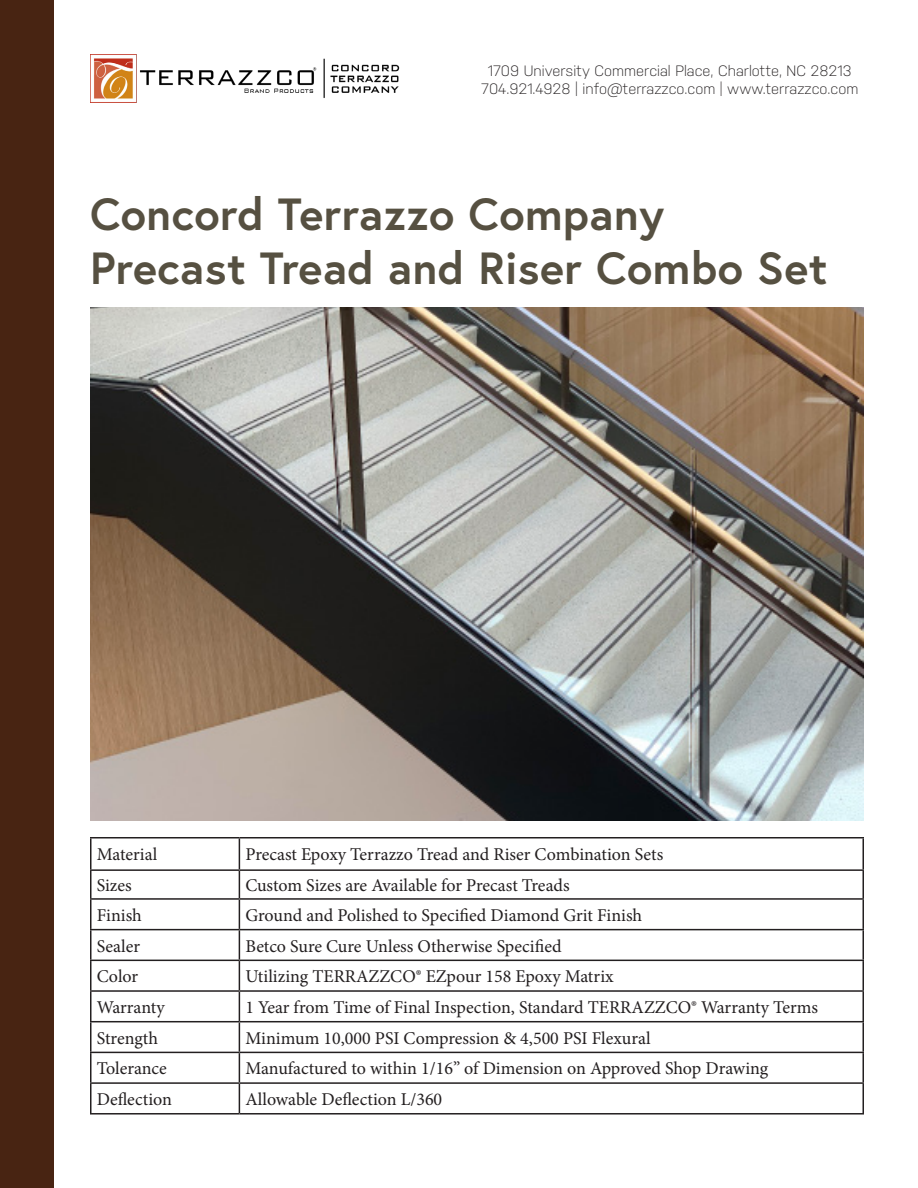
<style>
.page{position:relative;width:918px;height:1188px;background:#fff}
.page>*{position:absolute;margin:0;border:0;box-sizing:border-box;transform-origin:0 0}
.t1{font:700 45px "Europa";letter-spacing:.01em;color:#565041}
.t2{font:18px "Minion Pro";color:#231f20}
.t3{font:300 15px "Nudista";color:#231f20}
</style>
<div class="page">
<div style="left:1px;top:1px;width:53px;height:1187px;background:#482412"></div>
<img style="left:90px;top:54px;width:310px;height:49px">
<hr style="left:90px;top:837px;width:149px;height:1px;background:#231f20">
<hr style="left:90px;top:839px;width:2px;height:30px;background:#231f20">
<hr style="left:239px;top:837px;width:625px;height:1px;background:#231f20">
<hr style="left:862px;top:839px;width:2px;height:30px;background:#231f20">
<hr style="left:90px;top:869px;width:149px;height:2px;background:#231f20">
<hr style="left:90px;top:871px;width:2px;height:27px;background:#231f20">
<hr style="left:239px;top:869px;width:625px;height:2px;background:#231f20">
<hr style="left:862px;top:871px;width:2px;height:27px;background:#231f20">
<hr style="left:90px;top:898px;width:149px;height:2px;background:#231f20">
<hr style="left:90px;top:900px;width:2px;height:29px;background:#231f20">
<hr style="left:239px;top:898px;width:625px;height:2px;background:#231f20">
<hr style="left:862px;top:900px;width:2px;height:29px;background:#231f20">
<hr style="left:90px;top:929px;width:149px;height:1px;background:#231f20">
<hr style="left:90px;top:930px;width:2px;height:30px;background:#231f20">
<hr style="left:239px;top:929px;width:625px;height:1px;background:#231f20">
<hr style="left:862px;top:930px;width:2px;height:30px;background:#231f20">
<hr style="left:90px;top:960px;width:149px;height:1px;background:#231f20">
<hr style="left:90px;top:961px;width:2px;height:29px;background:#231f20">
<hr style="left:239px;top:960px;width:625px;height:1px;background:#231f20">
<hr style="left:862px;top:961px;width:2px;height:29px;background:#231f20">
<hr style="left:90px;top:990px;width:149px;height:2px;background:#231f20">
<hr style="left:90px;top:992px;width:2px;height:29px;background:#231f20">
<hr style="left:239px;top:990px;width:625px;height:2px;background:#231f20">
<hr style="left:862px;top:992px;width:2px;height:29px;background:#231f20">
<hr style="left:90px;top:1021px;width:149px;height:1px;background:#231f20">
<hr style="left:90px;top:1022px;width:2px;height:30px;background:#231f20">
<hr style="left:239px;top:1021px;width:625px;height:1px;background:#231f20">
<hr style="left:862px;top:1022px;width:2px;height:30px;background:#231f20">
<hr style="left:90px;top:1052px;width:149px;height:1px;background:#231f20">
<hr style="left:90px;top:1053px;width:2px;height:29px;background:#231f20">
<hr style="left:239px;top:1052px;width:625px;height:1px;background:#231f20">
<hr style="left:862px;top:1053px;width:2px;height:29px;background:#231f20">
<hr style="left:90px;top:1082px;width:149px;height:2px;background:#231f20">
<hr style="left:90px;top:1084px;width:2px;height:29px;background:#231f20">
<hr style="left:239px;top:1082px;width:625px;height:2px;background:#231f20">
<svg style="left:91px;top:838px;width:149px;height:275px"></svg>
<hr style="left:862px;top:1084px;width:2px;height:29px;background:#231f20">
<hr style="left:90px;top:1113px;width:149px;height:2px;background:#231f20">
<hr style="left:239px;top:1113px;width:625px;height:2px;background:#231f20">
<img style="left:90px;top:308px;width:774px;height:513px">
<p class="t3" style="left:488px;top:62px;width:365px">1709 University Commercial Place, Charlotte, NC 28213</p>
<p class="t3" style="left:481px;top:80px;width:379px">704.921.4928 | info@terrazzco.com | www.terrazzco.com</p>
<p class="t1" style="left:90px;top:183px;width:576px">Concord Terrazzo Company</p>
<p class="t1" style="left:90px;top:237px;width:739px">Precast Tread and Riser Combo Set</p>
<p class="t2" style="left:97px;top:843px;width:62px">Material</p>
<p class="t2" style="left:245px;top:843px;width:419px">Precast Epoxy Terrazzo Tread and Riser Combination Sets</p>
<p class="t2" style="left:97px;top:873px;width:37px">Sizes</p>
<p class="t2" style="left:245px;top:873px;width:326px">Custom Sizes are Available for Precast Treads</p>
<p class="t2" style="left:97px;top:903px;width:47px">Finish</p>
<p class="t2" style="left:245px;top:903px;width:398px">Ground and Polished to Specified Diamond Grit Finish</p>
<p class="t2" style="left:97px;top:934px;width:45px">Sealer</p>
<p class="t2" style="left:245px;top:934px;width:318px">Betco Sure Cure Unless Otherwise Specified</p>
<p class="t2" style="left:97px;top:964px;width:43px">Color</p>
<p class="t2" style="left:245px;top:964px;width:370px">Utilizing TERRAZZCO® EZpour 158 Epoxy Matrix</p>
<p class="t2" style="left:97px;top:995px;width:69px">Warranty</p>
<p class="t2" style="left:245px;top:995px;width:574px">1 Year from Time of Final Inspection, Standard TERRAZZCO® Warranty Terms</p>
<p class="t2" style="left:97px;top:1026px;width:63px">Strength</p>
<p class="t2" style="left:245px;top:1026px;width:407px">Minimum 10,000 PSI Compression &amp; 4,500 PSI Flexural</p>
<p class="t2" style="left:97px;top:1056px;width:72px">Tolerance</p>
<p class="t2" style="left:245px;top:1056px;width:524px">Manufactured to within 1/16” of Dimension on Approved Shop Drawing</p>
<p class="t2" style="left:97px;top:1087px;width:77px">Deflection</p>
<p class="t2" style="left:245px;top:1087px;width:198px">Allowable Deflection L/360</p>
</div>
